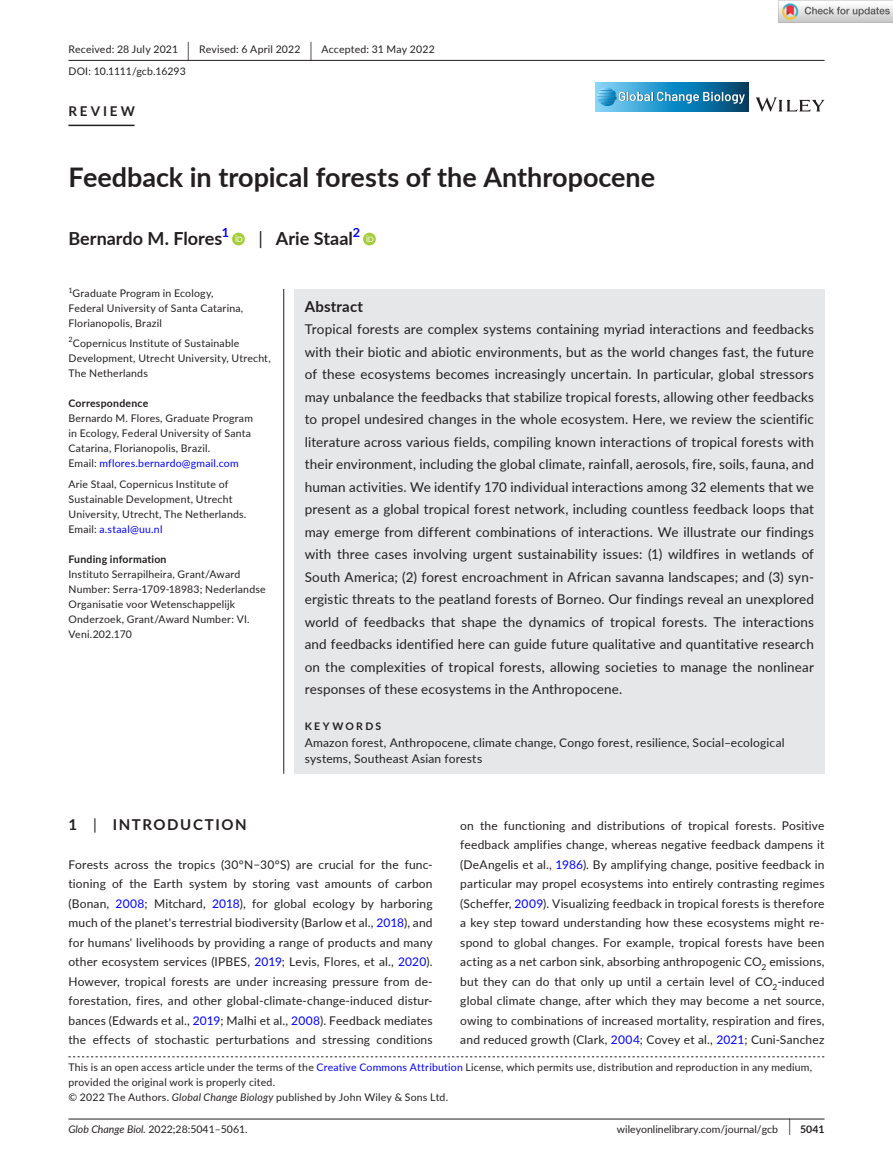
<style>
.page{position:relative;width:893px;height:1174px;background:#fff}
.page>*{position:absolute;margin:0;border:0;box-sizing:border-box;transform-origin:0 0}
.t1{font:700 27px "Lato";color:#231f20}
.t2{font:700 18px "Lato";color:#231f20}
.t3{font:700 15px "Lato";letter-spacing:.1em;color:#231f20}
.t4{font:700 15px "Lato";letter-spacing:.015em;color:#231f20}
.t5{font:13.5px/22.5px "Lato";letter-spacing:.01em;color:#231f20;text-align:justify}
.t6{font:700 13.5px "Lato";letter-spacing:.215em;color:#231f20}
.t7{font:700 12.6px "Lato";color:#00f}
.t8{font:12px/19.5px "Lato";letter-spacing:.015em;color:#231f20;text-align:justify}
.t9{font:10.5px/15px "Lato";letter-spacing:.02em;color:#231f20}
.t10{font:10.5px "Lato";color:#231f20}
.t11{font:700 10.5px "Lato";letter-spacing:.02em;color:#231f20}
.t12{font:700 10.5px "Lato";letter-spacing:.22em;color:#231f20}
.t13{font:7.35px "Lato";color:#231f20}
.s1{font-size:19.65px}
.s2{font-weight:400}
.s3{color:#00f}
.s4{font-style:italic}
.s5{font-size:17.4px}
.s6{font-weight:700}
</style>
<div class="page">
<hr style="left:68px;top:1118px;width:756px;height:1px;background:#231f20">
<svg style="left:756px;top:97px;width:68px;height:15px"></svg>
<svg style="left:595px;top:82px;width:153px;height:29px;background:#2b8bbb"></svg>
<svg style="left:597px;top:87px;width:148px;height:19px;background:#4799c2"></svg>
<hr style="left:68px;top:60px;width:756px;height:1px;background:#231f20">
<hr style="left:68px;top:125px;width:67px;height:1px;background:#231f20">
<svg style="left:232px;top:233px;width:13px;height:12px"></svg>
<svg style="left:235px;top:235px;width:7px;height:7px"></svg>
<svg style="left:363px;top:233px;width:13px;height:12px"></svg>
<svg style="left:366px;top:235px;width:7px;height:7px"></svg>
<div style="left:294px;top:289px;width:530px;height:484px;background:#e6e7e9"></div>
<hr style="left:283px;top:289px;width:1px;height:484px;background:#231f20">
<svg style="left:68px;top:1056px;width:756px;height:1px"></svg>
<img style="left:779px;top:0;width:114px;height:23px">
<p class="t9" style="left:68px;top:38px;width:368px;line-height:21.8px">Received: 28 July 2021 <span class="s1">|</span> Revised: 6 April 2022 <span class="s1">|</span> Accepted: 31 May 2022<br>DOI: 10.1111/gcb.16293</p>
<p class="t6" style="left:68px;top:101px;width:68px">REVIEW</p>
<h1 class="t1" style="left:68px;top:157px;width:588px">Feedback in tropical forests of the Anthropocene</h1>
<h2 class="t2" style="left:68px;top:226px;width:155px">Bernardo M. Flores</h2>
<p class="t7" style="left:222px;top:223px;width:9px">1</p>
<h2 class="t2" style="left:258px;top:226px;width:96px"><span class="s2">|</span> Arie Staal</h2>
<p class="t7" style="left:353px;top:223px;width:9px">2</p>
<p class="t13" style="left:68px;top:285px;width:6px">1</p>
<p class="t9" style="left:68px;top:286px;width:176px;text-indent:4px">Graduate Program in Ecology,<br>Federal University of Santa Catarina,<br>Florianopolis, Brazil</p>
<p class="t13" style="left:68px;top:334px;width:6px">2</p>
<p class="t9" style="left:68px;top:335px;width:204px;text-indent:4px">Copernicus Institute of Sustainable<br>Development, Utrecht University, Utrecht,<br>The Netherlands</p>
<p class="t11" style="left:68px;top:395px;width:81px">Correspondence</p>
<p class="t9" style="left:68px;top:410px;width:186px">Bernardo M. Flores, Graduate Program in Ecology, Federal University of Santa Catarina, Florianopolis, Brazil.<br>Email: <span class="s3">mflores.bernardo@gmail.com</span></p>
<p class="t9" style="left:68px;top:476px;width:179px">Arie Staal, Copernicus Institute of Sustainable Development, Utrecht University, Utrecht, The Netherlands.<br>Email: <span class="s3">a.staal@uu.nl</span></p>
<p class="t11" style="left:68px;top:551px;width:100px">Funding information</p>
<p class="t9" style="left:68px;top:566px;width:199px">Instituto Serrapilheira, Grant/Award Number: Serra-1709-18983; Nederlandse Organisatie voor Wetenschappelijk Onderzoek, Grant/Award Number: VI.<br>Veni.202.170</p>
<p class="t4" style="left:305px;top:295px;width:60px">Abstract</p>
<p class="t5" style="left:305px;top:317px;width:511px">Tropical forests are complex systems containing myriad interactions and feedbacks with their biotic and abiotic environments, but as the world changes fast, the future of these ecosystems becomes increasingly uncertain. In particular, global stressors may unbalance the feedbacks that stabilize tropical forests, allowing other feedbacks to propel undesired changes in the whole ecosystem. Here, we review the scientific literature across various fields, compiling known interactions of tropical forests with their environment, including the global climate, rainfall, aerosols, fire, soils, fauna, and human activities. We identify 170 individual interactions among 32 elements that we present as a global tropical forest network, including countless feedback loops that may emerge from different combinations of interactions. We illustrate our findings with three cases involving urgent sustainability issues: (1) wildfires in wetlands of South America; (2) forest encroachment in African savanna landscapes; and (3) syn&shy;ergistic threats to the peatland forests of Borneo. Our findings reveal an unexplored world of feedbacks that shape the dynamics of tropical forests. The interactions and feedbacks identified here can guide future qualitative and quantitative research on the complexities of tropical forests, allowing societies to manage the nonlinear responses of these ecosystems in the Anthropocene.</p>
<p class="t12" style="left:305px;top:718px;width:78px">KEYWORDS</p>
<p class="t8" style="left:305px;top:733px;width:481px;line-height:16.5px">Amazon forest, Anthropocene, climate change, Congo forest, resilience, Social–ecological systems, Southeast Asian forests</p>
<p class="t3" style="left:68px;top:813px;width:180px">1 <span class="s2">|</span> INTRODUCTION</p>
<p class="t8" style="left:68px;top:854px;width:366px">Forests across the tropics (30°N−30°S) are crucial for the func&shy;tioning of the Earth system by storing vast amounts of carbon (Bonan, <span class="s3">2008</span>; Mitchard, <span class="s3">2018</span>), for global ecology by harboring much of the planet's terrestrial biodiversity (Barlow et al., <span class="s3">2018</span>), and for humans' livelihoods by providing a range of products and many other ecosystem services (IPBES, <span class="s3">2019</span>; Levis, Flores, et al., <span class="s3">2020</span>).<br>However, tropical forests are under increasing pressure from de&shy;forestation, fires, and other global-climate-change-induced distur&shy;bances (Edwards et al., <span class="s3">2019</span>; Malhi et al., <span class="s3">2008</span>). Feedback mediates the effects of stochastic perturbations and stressing conditions</p>
<p class="t8" style="left:460px;top:815px;width:366px">on the functioning and distributions of tropical forests. Positive feedback amplifies change, whereas negative feedback dampens it (DeAngelis et al., <span class="s3">1986</span>). By amplifying change, positive feedback in particular may propel ecosystems into entirely contrasting regimes (Scheffer, <span class="s3">2009</span>). Visualizing feedback in tropical forests is therefore a key step toward understanding how these ecosystems might re&shy;spond to global changes. For example, tropical forests have been acting as a net carbon sink, absorbing anthropogenic CO<sub>2</sub> emissions, but they can do that only up until a certain level of CO<sub>2</sub>-induced global climate change, after which they may become a net source, owing to combinations of increased mortality, respiration and fires, and reduced growth (Clark, <span class="s3">2004</span>; Covey et al., <span class="s3">2021</span>; Cuni-Sanchez</p>
<p class="t9" style="left:68px;top:1059px;width:745px">This is an open access article under the terms of the <span class="s3">Creative Commons Attribution</span> License, which permits use, distribution and reproduction in any medium, provided the original work is properly cited.<br>© 2022 The Authors. <span class="s4">Global Change Biology</span> published by John Wiley &amp; Sons Ltd.</p>
<p class="t10" style="left:68px;top:1121px;width:181px"><span class="s4">Glob Change Biol.</span> 2022;28:5041–5061.</p>
<p class="t10" style="left:617px;top:1121px;width:209px">wileyonlinelibrary.com/journal/gcb <span class="s5">|</span> <span class="s6">5041</span></p>
</div>
